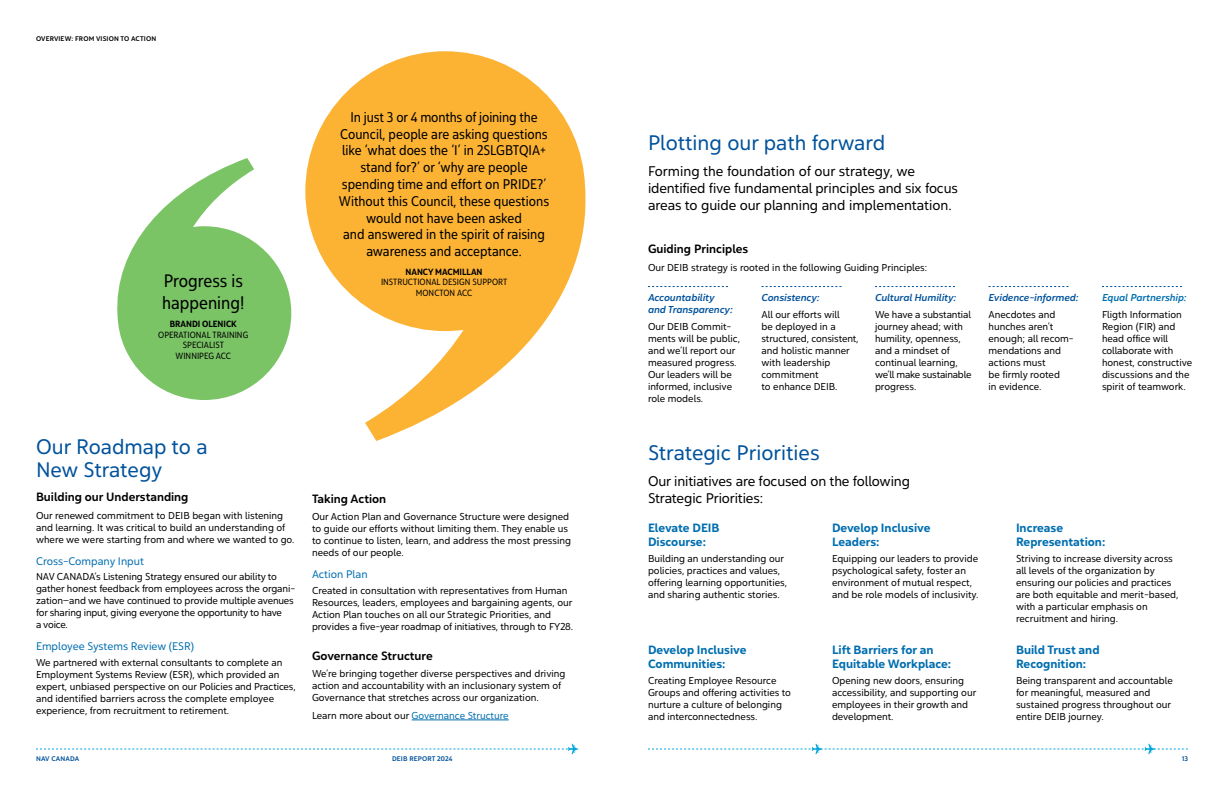
<style>
.page{position:relative;width:1224px;height:792px;background:#fff}
.page>*{position:absolute;margin:0;border:0;box-sizing:border-box;transform-origin:0 0}
.t1{font:21px/23px "Yorkten Nor Reg";color:#00529c}
.t2{font:18px/21.6px "Yorkten Con Reg";color:#000}
.t3{font:14px/16.8px "Yorkten Con Reg";color:#000;text-align:center}
.t4{font:14px/16.8px "Yorkten Nor Reg";letter-spacing:-.01em;color:#000}
.t5{font:12px/14.4px "Yorkten Nor Dem";color:#006eb0}
.t6{font:12px "Yorkten Nor Med";color:#000}
.t7{font:11px "Yorkten Nor Reg";color:#006eb0}
.t8{font:10px/12px "Yorkten Nor Reg";color:#000}
.t9{font:10px/12px "Yorkten Nor Med It";color:#00529c}
.t10{font:10px "Yorkten Nor Reg";color:#006eb0}
.t11{font:10px "Yorkten Nor Med It";color:#006eb0}
.t12{font:9px/10.8px "Yorkten Con Reg";color:#000;text-align:center}
.t13{font:9px "Yorkten Con Dem";color:#000}
.t14{font:6.8px "Yorkten Nor Med";letter-spacing:.02em;color:#000}
.t15{font:6.8px "Yorkten Nor Med";letter-spacing:.02em;color:#00529c}
.s1{color:#000}
</style>
<div class="page">
<svg style="left:648px;top:744px;width:540px;height:10px"></svg>
<svg style="left:305px;top:51px;width:281px;height:390px;fill:#fcb334"></svg>
<svg style="left:117px;top:158px;width:174px;height:242px;fill:#7bc466"></svg>
<svg style="left:36px;top:744px;width:542px;height:10px"></svg>
<hr style="left:412px;top:720px;width:97px;height:1px;background:#006eb0">
<svg style="left:648px;top:286px;width:80px;height:1px"></svg>
<svg style="left:762px;top:286px;width:80px;height:1px"></svg>
<svg style="left:875px;top:286px;width:80px;height:1px"></svg>
<svg style="left:988px;top:286px;width:80px;height:1px"></svg>
<svg style="left:1102px;top:286px;width:80px;height:1px"></svg>
<p class="t14" style="left:36px;top:34px;width:122px">OVERVIEW: FROM VISION TO ACTION</p>
<h2 class="t2" style="left:162px;top:270px;width:84px">Progress is happening!</h2>
<p class="t13" style="left:170px;top:318px;width:69px">BRANDI OLENICK</p>
<p class="t12" style="left:158px;top:329px;width:92px">OPERATIONAL TRAINING<br>SPECIALIST<br>WINNIPEG ACC</p>
<p class="t3" style="left:339px;top:108px;width:212px">In just 3 or 4 months of joining the Council, people are asking questions like ‘what does the ‘I’ in 2SLGBTQIA+ stand for?’ or ‘why are people spending time and effort on PRIDE?’ Without this Council, these questions would not have been asked<br>and answered in the spirit of raising awareness and acceptance.</p>
<p class="t13" style="left:406px;top:266px;width:79px">NANCY MACMILLAN</p>
<p class="t12" style="left:381px;top:277px;width:128px">INSTRUCTIONAL DESIGN SUPPORT<br>MONCTON ACC</p>
<h1 class="t1" style="left:36px;top:435px;width:173px">Our Roadmap to a<br>New Strategy</h1>
<p class="t6" style="left:36px;top:489px;width:154px">Building our Understanding</p>
<p class="t8" style="left:36px;top:509px;width:260px">Our renewed commitment to DEIB began with listening and learning. It was critical to build an understanding of where we were starting from and where we wanted to go.</p>
<p class="t7" style="left:36px;top:554px;width:109px">Cross-Company Input</p>
<p class="t8" style="left:36px;top:571px;width:261px">NAV CANADA’s Listening Strategy ensured our ability to gather honest feedback from employees across the organi&shy;zation—and we have continued to provide multiple avenues for sharing input, giving everyone the opportunity to have<br>a voice.</p>
<p class="t7" style="left:36px;top:640px;width:160px">Employee Systems Review (ESR)</p>
<p class="t8" style="left:36px;top:656px;width:261px">We partnered with external consultants to complete an Employment Systems Review (ESR), which provided an expert, unbiased perspective on our Policies and Practices, and identified barriers across the complete employee experience, from recruitment to retirement.</p>
<p class="t6" style="left:312px;top:491px;width:76px">Taking Action</p>
<p class="t8" style="left:312px;top:511px;width:261px">Our Action Plan and Governance Structure were designed to guide our efforts without limiting them. They enable us to continue to listen, learn, and address the most pressing needs of our people.</p>
<p class="t7" style="left:312px;top:567px;width:57px">Action Plan</p>
<p class="t8" style="left:312px;top:584px;width:263px">Created in consultation with representatives from Human Resources, leaders, employees and bargaining agents, our Action Plan touches on all our Strategic Priorities, and provides a five-year roadmap of initiatives, through to FY28.</p>
<p class="t6" style="left:312px;top:648px;width:122px">Governance Structure</p>
<p class="t8" style="left:312px;top:668px;width:255px">We’re bringing together diverse perspectives and driving action and accountability with an inclusionary system of<br>Governance that stretches across our organization.</p>
<p class="t10" style="left:312px;top:709px;width:198px"><span class="s1">Learn more about our</span> Governance Structure</p>
<h1 class="t1" style="left:648px;top:131px;width:239px">Plotting our path forward</h1>
<h3 class="t4" style="left:648px;top:162px;width:311px">Forming the foundation of our strategy, we identified five fundamental principles and six focus areas to guide our planning and implementation.</h3>
<p class="t6" style="left:648px;top:241px;width:102px">Guiding Principles</p>
<p class="t8" style="left:648px;top:261px;width:281px">Our DEIB strategy is rooted in the following Guiding Principles:</p>
<p class="t9" style="left:648px;top:291px;width:86px">Accountability and Transparency:</p>
<p class="t8" style="left:648px;top:320px;width:94px">Our DEIB Commit&shy;ments will be public, and we’ll report our measured progress.<br>Our leaders will be informed, inclusive role models.</p>
<p class="t9" style="left:762px;top:291px;width:59px">Consistency:</p>
<p class="t8" style="left:762px;top:308px;width:99px">All our efforts will<br>be deployed in a structured, consistent, and holistic manner with leadership commitment<br>to enhance DEIB.</p>
<p class="t9" style="left:875px;top:291px;width:83px">Cultural Humility:</p>
<p class="t8" style="left:875px;top:308px;width:98px">We have a substantial journey ahead; with humility, openness, and a mindset of continual learning, we’ll make sustainable progress.</p>
<p class="t9" style="left:988px;top:291px;width:92px">Evidence-informed:</p>
<p class="t8" style="left:988px;top:308px;width:87px">Anecdotes and hunches aren’t enough; all recom&shy;mendations and actions must<br>be firmly rooted<br>in evidence.</p>
<p class="t11" style="left:1102px;top:290px;width:86px">Equal Partnership:</p>
<p class="t8" style="left:1102px;top:308px;width:92px">Fligth Information<br>Region (FIR) and head office will collaborate with honest, constructive discussions and the spirit of teamwork.</p>
<h1 class="t1" style="left:648px;top:441px;width:173px">Strategic Priorities</h1>
<h3 class="t4" style="left:648px;top:472px;width:264px">Our initiatives are focused on the following<br>Strategic Priorities:</h3>
<p class="t5" style="left:648px;top:520px;width:73px">Elevate DEIB<br>Discourse:</p>
<p class="t8" style="left:648px;top:552px;width:141px">Building an understanding our policies, practices and values, offering learning opportunities, and sharing authentic stories.</p>
<p class="t5" style="left:648px;top:642px;width:100px">Develop Inclusive<br>Communities:</p>
<p class="t8" style="left:648px;top:674px;width:145px">Creating Employee Resource<br>Groups and offering activities to nurture a culture of belonging and interconnectedness.</p>
<p class="t5" style="left:832px;top:520px;width:100px">Develop Inclusive<br>Leaders:</p>
<p class="t8" style="left:832px;top:552px;width:148px">Equipping our leaders to provide psychological safety, foster an environment of mutual respect, and be role models of inclusivity.</p>
<p class="t5" style="left:832px;top:642px;width:121px">Lift Barriers for an<br>Equitable Workplace:</p>
<p class="t8" style="left:832px;top:674px;width:146px">Opening new doors, ensuring accessibility, and supporting our employees in their growth and development.</p>
<p class="t5" style="left:1016px;top:520px;width:91px">Increase<br>Representation:</p>
<p class="t8" style="left:1016px;top:552px;width:164px">Striving to increase diversity across all levels of the organization by ensuring our policies and practices are both equitable and merit-based, with a particular emphasis on recruitment and hiring.</p>
<p class="t5" style="left:1016px;top:642px;width:85px">Build Trust and<br>Recognition:</p>
<p class="t8" style="left:1016px;top:674px;width:158px">Being transparent and accountable for meaningful, measured and sustained progress throughout our entire DEIB journey.</p>
<p class="t15" style="left:36px;top:754px;width:45px">NAV CANADA</p>
<p class="t15" style="left:392px;top:754px;width:62px">DEIB REPORT 2024</p>
<p class="t15" style="left:1182px;top:754px;width:7px">13</p>
</div>
